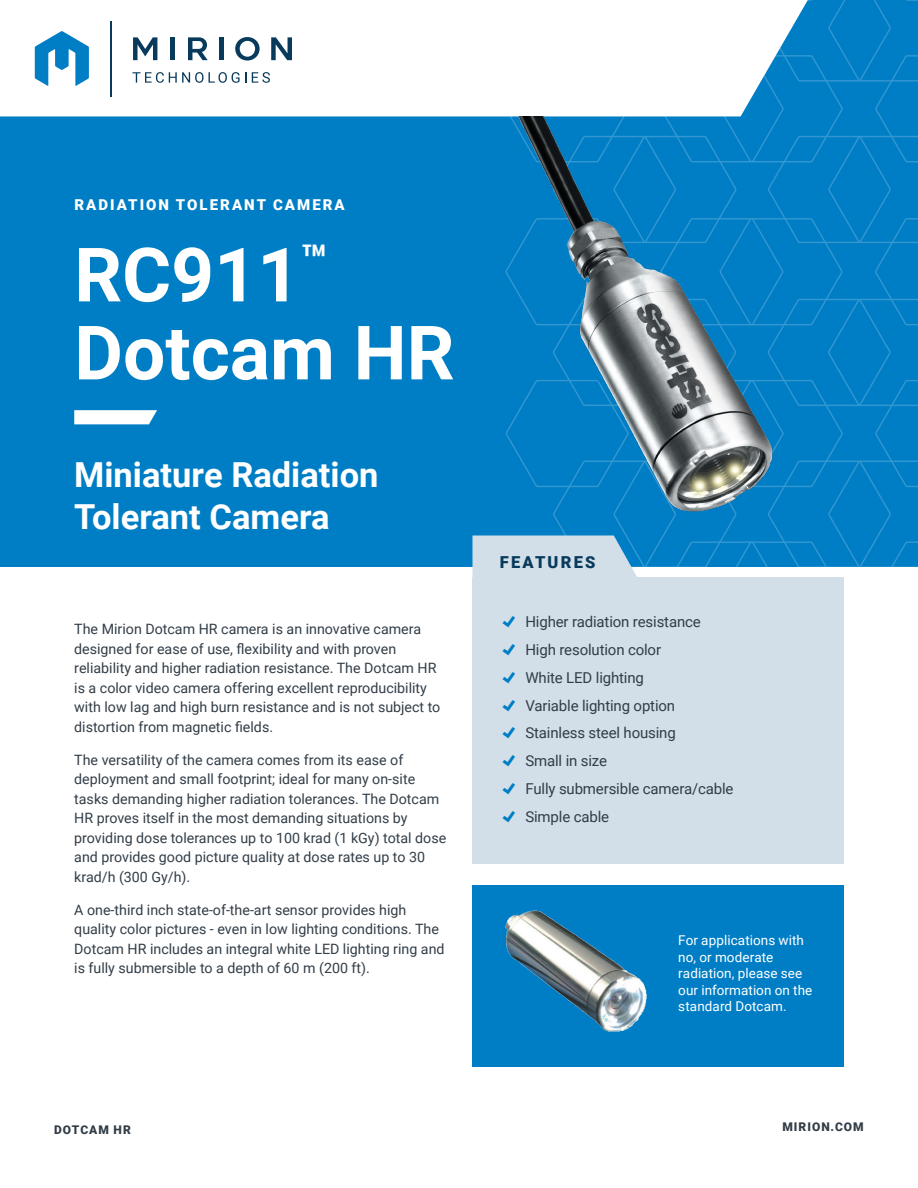
<style>
.page{position:relative;width:918px;height:1188px;background:#fff}
.page>*{position:absolute;margin:0;border:0;box-sizing:border-box;transform-origin:0 0}
.Cover_Title{font:700 75px "Roboto";color:#fff}
.H2_Subhead{font:700 34.5px/42px "Roboto";color:#fff}
.H3_Subhead{font:900 16.5px "Roboto";letter-spacing:.135em;color:#083a5c}
.t1{font:15px "Roboto";letter-spacing:-.01em;color:#323d47}
.H3_Subhead-2{font:900 15px "Roboto";letter-spacing:.135em;color:#fff}
.Body{font:14.25px/19.5px "Roboto";color:#323d47}
.t2{font:13.5px "Roboto";letter-spacing:.005em;color:#fff}
.t3{font:900 12px "Roboto";letter-spacing:.085em;color:#323d47}
</style>
<div class="page">
<div style="left:0;top:0;width:918px;height:567px;background:#007ec5"></div>
<div style="left:0;top:0;width:473px;height:116px;background:#fff"></div>
<svg style="left:35px;top:31px;width:54px;height:55px"></svg>
<svg style="left:133px;top:37px;width:24px;height:23px"></svg>
<div style="left:170px;top:37px;width:5px;height:23px;background:#083a5c"></div>
<svg style="left:188px;top:37px;width:20px;height:23px"></svg>
<hr style="left:219px;top:37px;width:4px;height:23px;background:#083a5c">
<svg style="left:235px;top:37px;width:25px;height:24px"></svg>
<svg style="left:271px;top:37px;width:21px;height:23px"></svg>
<hr style="left:110px;top:21px;width:2px;height:75px;background:#083a5c">
<svg style="left:132px;top:72px;width:114px;height:11px"></svg>
<svg style="left:252px;top:72px;width:18px;height:11px"></svg>
<svg style="left:74px;top:410px;width:83px;height:14px"></svg>
<div style="left:472px;top:578px;width:372px;height:286px;background:#d2dfe8"></div>
<svg style="left:473px;top:0;width:445px;height:578px"></svg>
<div style="left:472px;top:885px;width:372px;height:181px;background:#007ec5"></div>
<img style="left:505px;top:910px;width:142px;height:122px">
<p class="H3_Subhead-2" style="left:75px;top:194px;width:272px">RADIATION TOLERANT CAMERA</p>
<p class="Cover_Title" style="left:74px;top:222px;width:255px">RC911<sup>™</sup></p>
<p class="Cover_Title" style="left:74px;top:300px;width:382px">Dotcam HR</p>
<p class="H2_Subhead" style="left:74px;top:452px;width:306px">Miniature Radiation<br>Tolerant Camera</p>
<p class="Body" style="left:74px;top:619px;width:368px">The Mirion Dotcam HR camera is an innovative camera designed for ease of use, flexibility and with proven reliability and higher radiation resistance. The Dotcam HR is a color video camera offering excellent reproducibility with low lag and high burn resistance and is not subject to distortion from magnetic fields.</p>
<p class="Body" style="left:74px;top:749px;width:374px">The versatility of the camera comes from its ease of deployment and small footprint; ideal for many on-site tasks demanding higher radiation tolerances. The Dotcam HR proves itself in the most demanding situations by providing dose tolerances up to 100 krad (1 kGy) total dose and provides good picture quality at dose rates up to 30 krad/h (300 Gy/h).</p>
<p class="Body" style="left:74px;top:899px;width:372px">A one-third inch state-of-the-art sensor provides high quality color pictures - even in low lighting conditions. The Dotcam HR includes an integral white LED lighting ring and is fully submersible to a depth of 60 m (200 ft).</p>
<p class="H3_Subhead" style="left:500px;top:551px;width:97px">FEATURES</p>
<p class="t1" style="left:525px;top:612px;width:177px">Higher radiation resistance</p>
<p class="t1" style="left:525px;top:639px;width:137px">High resolution color</p>
<p class="t1" style="left:525px;top:667px;width:120px">White LED lighting</p>
<p class="t1" style="left:525px;top:695px;width:151px">Variable lighting option</p>
<p class="t1" style="left:525px;top:723px;width:152px">Stainless steel housing</p>
<p class="t1" style="left:525px;top:750px;width:83px">Small in size</p>
<p class="t1" style="left:525px;top:778px;width:210px">Fully submersible camera/cable</p>
<p class="t1" style="left:525px;top:806px;width:85px">Simple cable</p>
<p class="t2" style="left:678px;top:931px;width:127px">For applications with</p>
<p class="t2" style="left:678px;top:948px;width:97px">no, or moderate</p>
<p class="t2" style="left:678px;top:964px;width:125px">radiation, please see</p>
<p class="t2" style="left:678px;top:981px;width:136px">our information on the</p>
<p class="t2" style="left:678px;top:997px;width:110px">standard Dotcam.</p>
<p class="t3" style="left:54px;top:1122px;width:78px">DOTCAM HR</p>
<p class="t3" style="left:782px;top:1119px;width:83px">MIRION.COM</p>
</div>
